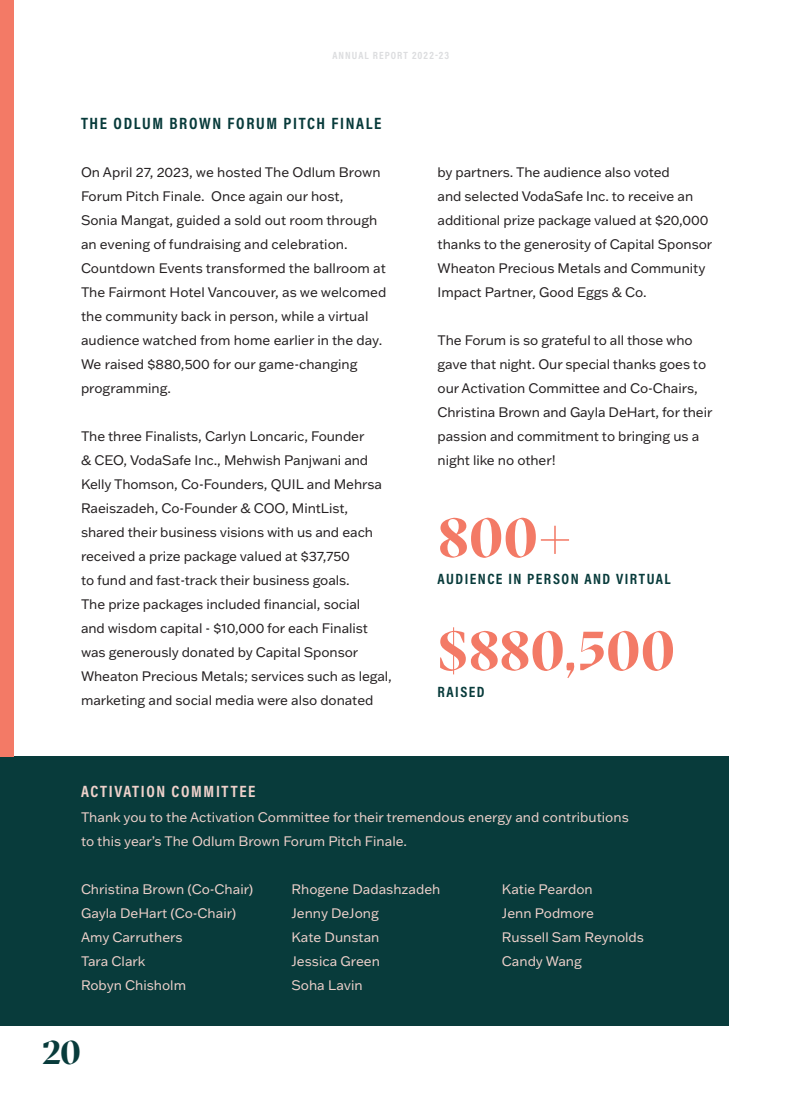
<style>
.page{position:relative;width:810px;height:1107px;background:#fff}
.page>*{position:absolute;margin:0;border:0;box-sizing:border-box;transform-origin:0 0}
.number{font:700 54.75px "GT Sectra Display";letter-spacing:-.005em;color:#f37a66}
.t1{font:700 33px "GT Sectra Display";color:#083b3b}
.subhead{font:700 16.5px "Acumin Pro Cond";letter-spacing:.1em;color:#083b3b}
.subhead-2{font:700 16.5px "Acumin Pro Cond";letter-spacing:.1em;color:#eed1cb}
.number_copy_bold{font:700 15px "Acumin Pro Cond";letter-spacing:.1em;color:#083b3b}
.t2{font:13.5px/24px "Franklin Gothic ATF";letter-spacing:-.005em;color:#231f20}
.list{font:13.5px "Franklin Gothic ATF";color:#eed1cb}
.bodycopy{font:13.5px/24px "Franklin Gothic ATF";color:#eed1cb}
.t3{font:700 10.5px "Acumin Pro Cond";letter-spacing:.1em;color:#dcdddf}
</style>
<div class="page">
<div style="left:0;top:757px;width:729px;height:269px;background:#083b3b"></div>
<div style="left:0;top:0;width:14px;height:757px;background:#f37a66"></div>
<p class="t3" style="left:333px;top:48px;width:118px">ANNUAL REPORT 2022-23</p>
<p class="subhead" style="left:81px;top:112px;width:302px">THE ODLUM BROWN FORUM PITCH FINALE</p>
<p class="t2" style="left:81px;top:159px;width:307px">On April 27, 2023, we hosted The Odlum Brown Forum Pitch Finale. Once again our host,<br>Sonia Mangat, guided a sold out room through an evening of fundraising and celebration.<br>Countdown Events transformed the ballroom at The Fairmont Hotel Vancouver, as we welcomed the community back in person, while a virtual audience watched from home earlier in the day.<br>We raised $880,500 for our game-changing programming.</p>
<p class="t2" style="left:81px;top:423px;width:313px">The three Finalists, Carlyn Loncaric, Founder<br>&amp; CEO, VodaSafe Inc., Mehwish Panjwani and Kelly Thomson, Co-Founders, QUIL and Mehrsa Raeiszadeh, Co-Founder &amp; COO, MintList, shared their business visions with us and each received a prize package valued at $37,750<br>to fund and fast-track their business goals.<br>The prize packages included financial, social<br>and wisdom capital - $10,000 for each Finalist was generously donated by Capital Sponsor Wheaton Precious Metals; services such as legal, marketing and social media were also donated</p>
<p class="t2" style="left:438px;top:159px;width:276px">by partners. The audience also voted<br>and selected VodaSafe Inc. to receive an additional prize package valued at $20,000 thanks to the generosity of Capital Sponsor Wheaton Precious Metals and Community Impact Partner, Good Eggs &amp; Co.</p>
<p class="t2" style="left:438px;top:327px;width:276px">The Forum is so grateful to all those who gave that night. Our special thanks goes to our Activation Committee and Co-Chairs, Christina Brown and Gayla DeHart, for their passion and commitment to bringing us a night like no other!</p>
<p class="number" style="left:438px;top:506px;width:136px">800+</p>
<p class="number_copy_bold" style="left:438px;top:569px;width:235px">AUDIENCE IN PERSON AND VIRTUAL</p>
<p class="number" style="left:438px;top:620px;width:239px">$880,500</p>
<p class="number_copy_bold" style="left:438px;top:682px;width:48px">RAISED</p>
<p class="subhead-2" style="left:81px;top:780px;width:176px">ACTIVATION COMMITTEE</p>
<p class="bodycopy" style="left:81px;top:805px;width:549px">Thank you to the Activation Committee for their tremendous energy and contributions to this year’s The Odlum Brown Forum Pitch Finale.</p>
<p class="list" style="left:81px;top:880px;width:174px">Christina Brown (Co-Chair)</p>
<p class="list" style="left:81px;top:904px;width:157px">Gayla DeHart (Co-Chair)</p>
<p class="list" style="left:81px;top:928px;width:103px">Amy Carruthers</p>
<p class="list" style="left:81px;top:952px;width:66px">Tara Clark</p>
<p class="list" style="left:81px;top:976px;width:107px">Robyn Chisholm</p>
<p class="list" style="left:291px;top:880px;width:150px">Rhogene Dadashzadeh</p>
<p class="list" style="left:291px;top:904px;width:89px">Jenny DeJong</p>
<p class="list" style="left:291px;top:928px;width:90px">Kate Dunstan</p>
<p class="list" style="left:291px;top:952px;width:90px">Jessica Green</p>
<p class="list" style="left:291px;top:976px;width:73px">Soha Lavin</p>
<p class="list" style="left:502px;top:880px;width:92px">Katie Peardon</p>
<p class="list" style="left:502px;top:904px;width:93px">Jenn Podmore</p>
<p class="list" style="left:502px;top:928px;width:144px">Russell Sam Reynolds</p>
<p class="list" style="left:502px;top:952px;width:81px">Candy Wang</p>
<h2 class="t1" style="left:43px;top:1034px;width:40px">20</h2>
</div>
